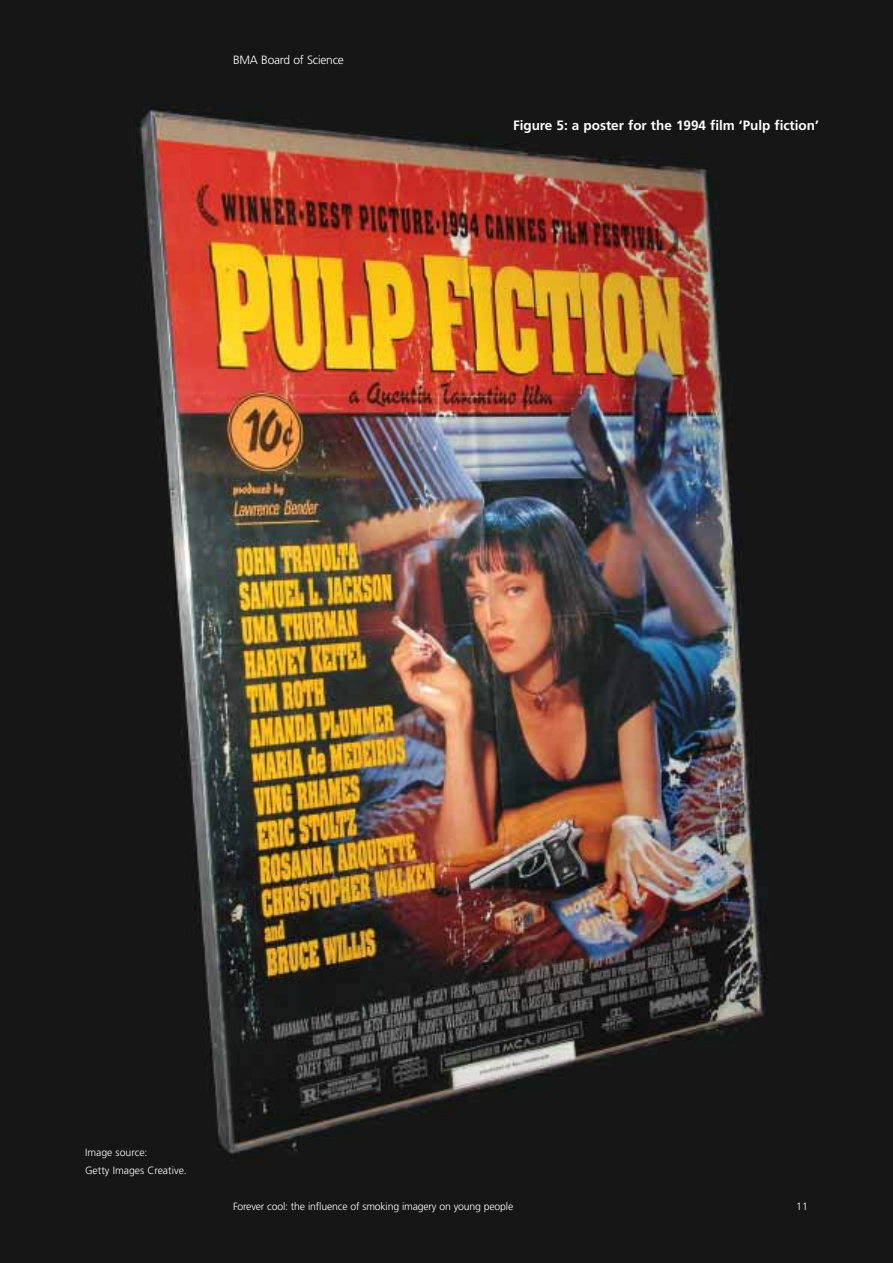
<style>
.page{position:relative;width:893px;height:1263px;background:#fff}
.page>*{position:absolute;margin:0;border:0;box-sizing:border-box;transform-origin:0 0}
.t1{font:700 13.5px "Frutiger";color:#fff}
.t2{font:300 12px "Frutiger";letter-spacing:-.015em;color:#fff}
.t3{font:300 10.5px/18px "Frutiger";letter-spacing:-.015em;color:#fff}
</style>
<div class="page">
<img style="left:0;top:0;width:893px;height:1263px">
<p class="t2" style="left:233px;top:55px;width:112px">BMA Board of Science</p>
<p class="t1" style="left:513px;top:120px;width:307px">Figure 5: a poster for the 1994 film ‘Pulp fiction’</p>
<p class="t3" style="left:85px;top:1144px;width:103px">Image source:<br>Getty Images Creative.</p>
<p class="t3" style="left:233px;top:1198px;width:282px">Forever cool: the influence of smoking imagery on young people</p>
<p class="t3" style="left:796px;top:1198px;width:13px">11</p>
</div>
